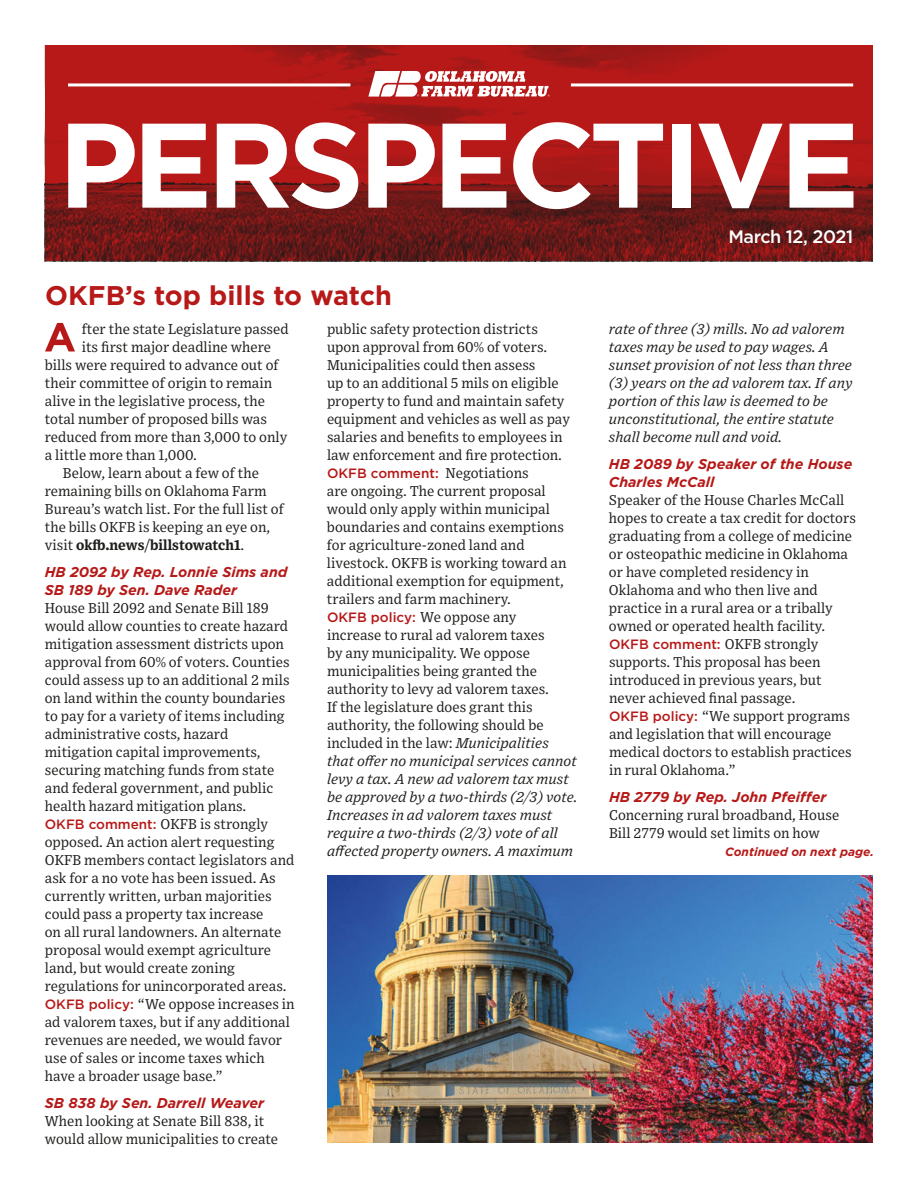
<style>
.page{position:relative;width:918px;height:1188px;background:#fff}
.page>*{position:absolute;margin:0;border:0;box-sizing:border-box;transform-origin:0 0}
.t1{font:700 120px "Gotham";letter-spacing:-.05em;color:#fff}
.t2{font:700 27px "Gotham";color:#b61918}
.t3{font:500 18px "Gotham";letter-spacing:-.025em;color:#fff}
.t4{font:15px "Museo Sans Cond 500";color:#fff}
.t5{font:14.25px/18px "Exchange";color:#1d1d1b}
.t6{font:italic 14.25px/18px "Exchange";color:#1d1d1b}
.t7{font:italic 700 14.25px/18px "Gotham";color:#b61918}
.t8{font:700 14.25px "Exchange";color:#1d1d1b}
.t9{font:500 13.5px "Gotham";color:#b61918}
.t10{font:italic 700 12px "Gotham";color:#b61918}
.s1{font-weight:400}
.s2{font-family:"Gotham";font-weight:500;font-size:13.5px;color:#b61918}
.s3{font-family:"Exchange";font-weight:400;font-size:14.25px;color:#1d1d1b}
.s4{font-style:normal}
</style>
<div class="page">
<svg style="left:45px;top:323px;width:30px;height:28px"></svg>
<img style="left:327px;top:876px;width:546px;height:267px">
<svg style="left:45px;top:45px;width:828px;height:216px;background:#971918"></svg>
<svg style="left:368px;top:71px;width:182px;height:26px"></svg>
<hr style="left:68px;top:83px;width:282px;height:3px;background:#fff">
<hr style="left:571px;top:83px;width:282px;height:3px;background:#fff">
<h1 class="t1" style="left:58px;top:86px;width:803px">PERSPECTIVE</h1>
<p class="t3" style="left:728px;top:225px;width:126px">March 12, 2021</p>
<p class="t4" style="left:703px;top:122px;width:159px">WWW.OKFARMBUREAU.ORG</p>
<h2 class="t2" style="left:45px;top:277px;width:348px">OKFB’s top bills to watch</h2>
<p class="t5" style="left:82px;top:319px;width:208px">fter the state Legislature passed</p>
<p class="t5" style="left:82px;top:337px;width:191px">its first major deadline where</p>
<p class="t5" style="left:45px;top:355px;width:235px">bills were required to advance out of</p>
<p class="t5" style="left:45px;top:373px;width:229px">their committee of origin to remain</p>
<p class="t5" style="left:45px;top:391px;width:222px">alive in the legislative process, the</p>
<p class="t5" style="left:45px;top:409px;width:224px">total number of proposed bills was</p>
<p class="t5" style="left:45px;top:427px;width:244px">reduced from more than 3,000 to only</p>
<p class="t5" style="left:45px;top:445px;width:154px">a little more than 1,000.</p>
<p class="t5" style="left:63px;top:463px;width:198px">Below, learn about a few of the</p>
<p class="t5" style="left:45px;top:481px;width:223px">remaining bills on Oklahoma Farm</p>
<p class="t5" style="left:45px;top:499px;width:241px">Bureau’s watch list. For the full list of</p>
<p class="t5" style="left:45px;top:517px;width:227px">the bills OKFB is keeping an eye on,</p>
<p class="t8" style="left:45px;top:534px;width:201px"><span class="s1">visit</span> okfb.news/billstowatch1<span class="s1">.</span></p>
<p class="t7" style="left:45px;top:563px;width:244px">HB 2092 by Rep. Lonnie Sims and<br>SB 189 by Sen. Dave Rader</p>
<p class="t5" style="left:45px;top:598px;width:251px">House Bill 2092 and Senate Bill 189 would allow counties to create hazard mitigation assessment districts upon approval from 60% of voters. Counties could assess up to an additional 2 mils on land within the county boundaries to pay for a variety of items including administrative costs, hazard mitigation capital improvements, securing matching funds from state and federal government, and public health hazard mitigation plans.<br><span class="s2">OKFB comment:</span> OKFB is strongly opposed. An action alert requesting OKFB members contact legislators and ask for a no vote has been issued. As currently written, urban majorities could pass a property tax increase<br>on all rural landowners. An alternate proposal would exempt agriculture land, but would create zoning regulations for unincorporated areas.<br><span class="s2">OKFB policy:</span> “We oppose increases in ad valorem taxes, but if any additional revenues are needed, we would favor use of sales or income taxes which have a broader usage base.”</p>
<p class="t7" style="left:45px;top:1094px;width:221px">SB 838 by Sen. Darrell Weaver</p>
<p class="t5" style="left:45px;top:1111px;width:235px">When looking at Senate Bill 838, it would allow municipalities to create</p>
<p class="t5" style="left:327px;top:320px;width:245px">public safety protection districts upon approval from 60% of voters.<br>Municipalities could then assess<br>up to an additional 5 mils on eligible property to fund and maintain safety equipment and vehicles as well as pay salaries and benefits to employees in law enforcement and fire protection.</p>
<p class="t9" style="left:327px;top:465px;width:203px">OKFB comment: <span class="s3">Negotiations</span></p>
<p class="t5" style="left:327px;top:482px;width:241px">are ongoing. The current proposal would only apply within municipal boundaries and contains exemptions for agriculture-zoned land and livestock. OKFB is working toward an additional exemption for equipment, trailers and farm machinery.</p>
<p class="t9" style="left:327px;top:609px;width:191px">OKFB policy: <span class="s3">We oppose any</span></p>
<p class="t6" style="left:327px;top:626px;width:252px"><span class="s4">increase to rural ad valorem taxes<br>by any municipality. We oppose municipalities being granted the authority to levy ad valorem taxes.<br>If the legislature does grant this authority, the following should be included in the law:</span> Municipalities that offer no municipal services cannot levy a tax. A new ad valorem tax must be approved by a two-thirds (2/3) vote.<br>Increases in ad valorem taxes must require a two-thirds (2/3) vote of all affected property owners. A maximum</p>
<p class="t6" style="left:609px;top:320px;width:245px">rate of three (3) mills. No ad valorem taxes may be used to pay wages. A sunset provision of not less than three (3) years on the ad valorem tax. If any portion of this law is deemed to be unconstitutional, the entire statute shall become null and void.</p>
<p class="t7" style="left:609px;top:455px;width:245px">HB 2089 by Speaker of the House<br>Charles McCall</p>
<p class="t5" style="left:609px;top:491px;width:249px">Speaker of the House Charles McCall hopes to create a tax credit for doctors graduating from a college of medicine or osteopathic medicine in Oklahoma or have completed residency in Oklahoma and who then live and practice in a rural area or a tribally owned or operated health facility.</p>
<p class="t9" style="left:609px;top:636px;width:211px">OKFB comment: <span class="s3">OKFB strongly</span></p>
<p class="t5" style="left:609px;top:653px;width:244px">supports. This proposal has been introduced in previous years, but never achieved final passage.<br><span class="s2">OKFB policy:</span> “We support programs and legislation that will encourage medical doctors to establish practices in rural Oklahoma.”</p>
<p class="t7" style="left:609px;top:788px;width:219px">HB 2779 by Rep. John Pfeiffer</p>
<p class="t5" style="left:609px;top:806px;width:232px">Concerning rural broadband, House<br>Bill 2779 would set limits on how</p>
<p class="t10" style="left:725px;top:844px;width:150px">Continued on next page.</p>
</div>
